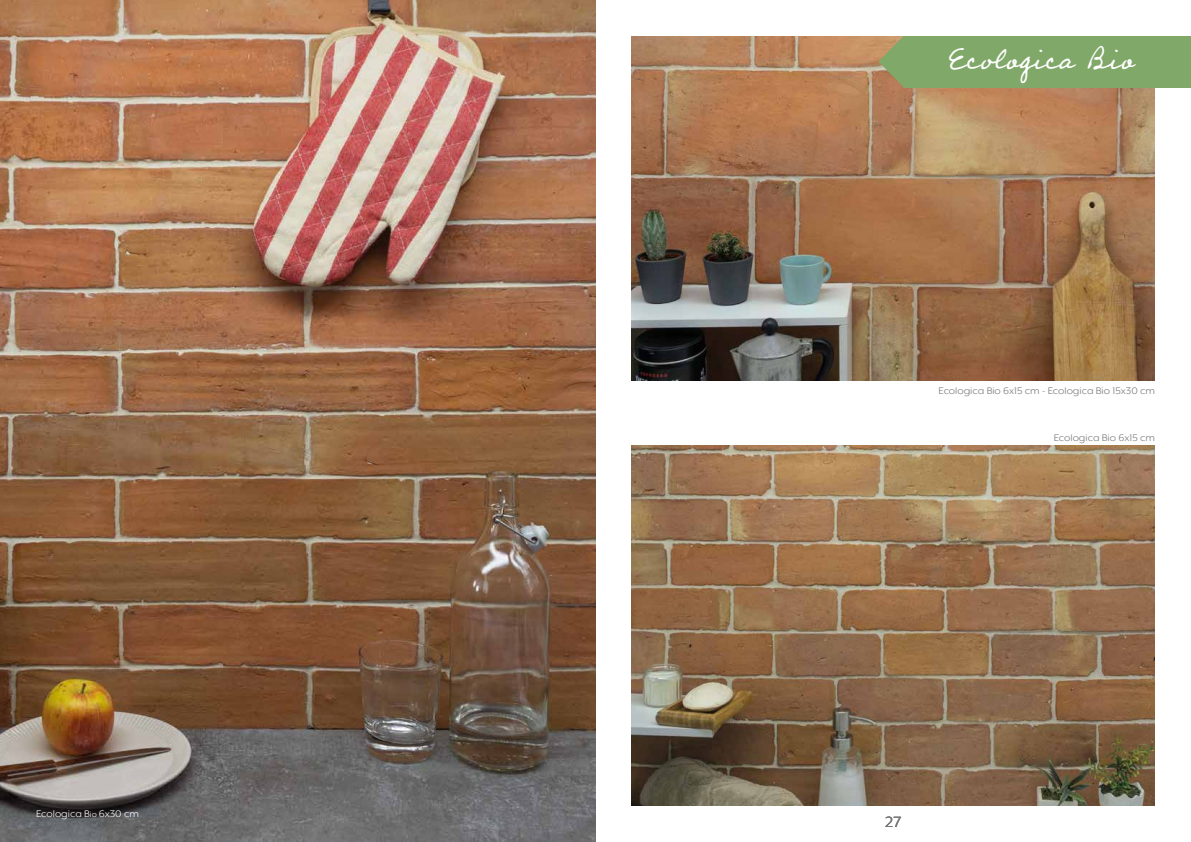
<style>
.page{position:relative;width:1191px;height:842px;background:#fff}
.page>*{position:absolute;margin:0;border:0;box-sizing:border-box;transform-origin:0 0}
.t1{font:34px "Professor";letter-spacing:.02em;color:#fff}
.t2{font:17px "Mr Eaves Mod OT";color:#797879;scale:1.1 1}
.t3{font:11px "Mr Eaves XL Mod OT";color:#797879;scale:1.1 1}
.t4{font:11px "Mr Eaves XL Mod OT";color:#fff;scale:1.1 1}
.s1{font-size:9px}
</style>
<div class="page">
<img style="left:0;top:0;width:595px;height:842px">
<img style="left:631px;top:36px;width:524px;height:344px">
<img style="left:631px;top:445px;width:524px;height:361px">
<div style="left:918px;top:36px;width:273px;height:51px;background:#80a869"></div>
<div style="left:903px;top:36px;width:19px;height:51px;background:#80a869"></div>
<svg style="left:878px;top:36px;width:25px;height:51px"></svg>
<p class="t4" style="left:36px;top:807px;width:95px">Ecologica B<span class="s1">io</span> 6x30 cm</p>
<h1 class="t1" style="left:948px;top:36px;width:186px">Ecologica Bio</h1>
<p class="t3" style="left:938px;top:384px;width:198px">Ecologica Bio 6x15 cm - Ecologica Bio 15x30 cm</p>
<p class="t3" style="left:1053px;top:432px;width:94px">Ecologica Bio 6x15 cm</p>
<h2 class="t2" style="left:885px;top:813px;width:16px">27</h2>
</div>
